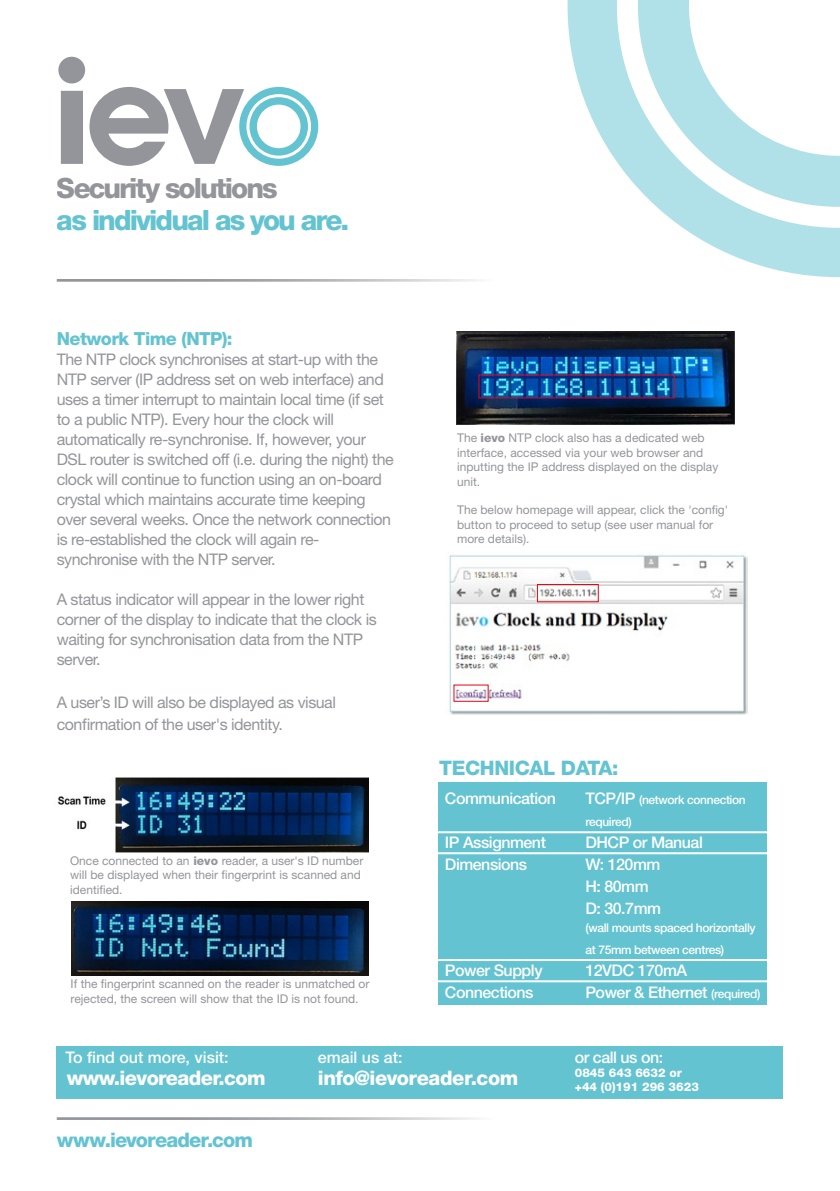
<style>
.page{position:relative;width:840px;height:1191px;background:#fff}
.page>*{position:absolute;margin:0;border:0;box-sizing:border-box;transform-origin:0 0}
.t1{font:800 28px "Helvetica Neue LT Std";letter-spacing:-.07em;color:#63c3d1}
.t2{font:800 28px "Helvetica Neue LT Std";letter-spacing:-.07em;color:#94959a}
.t3{font:800 20px "Helvetica Neue LT Std";letter-spacing:-.03em;color:#fff}
.t4{font:800 20px "Helvetica Neue LT Std";letter-spacing:-.04em;color:#63c3d1}
.t5{font:800 20px "Helvetica Neue LT Std";letter-spacing:-.02em;color:#63c3d1}
.t6{font:800 18px "Helvetica Neue LT Std";letter-spacing:-.03em;color:#63c3d1}
.t7{font:16px/20px "Helvetica Neue LT Std";letter-spacing:-.03em;color:#94959a}
.t8{font:500 16px "Helvetica Neue LT Std";letter-spacing:-.03em;color:#fff}
.t9{font:500 16px "Helvetica Neue LT Std";color:#fff}
.t10{font:12px/14.4px "Helvetica Neue LT Std";color:#94959a}
.t11{font:500 12px/22px "Helvetica Neue LT Std";letter-spacing:-.03em;color:#fff}
.t12{font:800 12px "Helvetica Neue LT Std";color:#fff}
.s1{font-weight:800}
.s2{font-size:16px}
.s3{font-size:12px}
</style>
<div class="page">
<svg style="left:567px;top:0;width:272px;height:277px"></svg>
<div style="left:438px;top:782px;width:328px;height:223px;background:#63c3d1"></div>
<hr style="left:421px;top:831px;width:366px;height:2px;background:#fff">
<hr style="left:422px;top:852px;width:365px;height:2px;background:#fff">
<hr style="left:421px;top:959px;width:365px;height:2px;background:#fff">
<hr style="left:421px;top:980px;width:365px;height:2px;background:#fff">
<hr style="left:57px;top:279px;width:725px;height:3px;background:#94959a">
<img style="left:57px;top:777px;width:311px;height:75px">
<img style="left:456px;top:331px;width:278px;height:93px">
<img style="left:449px;top:554px;width:297px;height:160px">
<div style="left:453px;top:684px;width:35px;height:18px;border:1px solid #e30613"></div>
<div style="left:536px;top:584px;width:62px;height:18px;border:1px solid #e30613"></div>
<img style="left:71px;top:902px;width:297px;height:74px">
<svg style="left:58px;top:57px;width:260px;height:109px"></svg>
<hr style="left:57px;top:1117px;width:725px;height:3px;background:#94959a">
<div style="left:57px;top:1046px;width:725px;height:52px;background:#63c3d1"></div>
<h1 class="t2" style="left:57px;top:171px;width:222px">Security solutions</h1>
<h1 class="t1" style="left:57px;top:203px;width:294px">as individual as you are.</h1>
<p class="t6" style="left:57px;top:327px;width:177px">Network Time (NTP):</p>
<p class="t7" style="left:57px;top:349px;width:338px">The NTP clock synchronises at start-up with the NTP server (IP address set on web interface) and uses a timer interrupt to maintain local time (if set to a public NTP). Every hour the clock will automatically re-synchronise. If, however, your DSL router is switched off (i.e. during the night) the clock will continue to function using an on-board crystal which maintains accurate time keeping over several weeks. Once the network connection is re-established the clock will again re&shy;synchronise with the NTP server.</p>
<p class="t7" style="left:57px;top:589px;width:321px">A status indicator will appear in the lower right corner of the display to indicate that the clock is waiting for synchronisation data from the NTP server.</p>
<p class="t7" style="left:57px;top:691px;width:280px;line-height:22px">A user’s ID will also be displayed as visual confirmation of the user's identity.</p>
<p class="t10" style="left:70px;top:853px;width:294px">Once connected to an <span class="s1">ievo</span> reader, a user's ID number will be displayed when their fingerprint is scanned and identified.</p>
<p class="t10" style="left:71px;top:976px;width:300px">If the fingerprint scanned on the reader is unmatched or rejected, the screen will show that the ID is not found.</p>
<p class="t10" style="left:457px;top:431px;width:262px">The <span class="s1">ievo</span> NTP clock also has a dedicated web interface, accessed via your web browser and inputting the IP address displayed on the display unit.</p>
<p class="t10" style="left:457px;top:503px;width:272px">The below homepage will appear, click the 'config' button to proceed to setup (see user manual for more details).</p>
<p class="t5" style="left:439px;top:755px;width:180px">TECHNICAL DATA:</p>
<p class="t8" style="left:444px;top:788px;width:112px">Communication</p>
<p class="t11" style="left:585px;top:788px;width:162px"><span class="s2">TCP/IP</span> (network connection required)</p>
<p class="t8" style="left:444px;top:832px;width:102px">IP Assignment</p>
<p class="t8" style="left:585px;top:832px;width:119px">DHCP or Manual</p>
<p class="t8" style="left:444px;top:854px;width:84px">Dimensions</p>
<p class="t8" style="left:585px;top:854px;width:76px">W: 120mm</p>
<p class="t8" style="left:585px;top:876px;width:65px">H: 80mm</p>
<p class="t8" style="left:585px;top:898px;width:77px">D: 30.7mm</p>
<p class="t11" style="left:585px;top:916px;width:172px">(wall mounts spaced horizontally at 75mm between centres)</p>
<p class="t8" style="left:444px;top:960px;width:99px">Power Supply</p>
<p class="t8" style="left:585px;top:960px;width:103px">12VDC 170mA</p>
<p class="t8" style="left:444px;top:982px;width:90px">Connections</p>
<p class="t8" style="left:585px;top:982px;width:176px">Power &amp; Ethernet <span class="s3">(required)</span></p>
<p class="t9" style="left:65px;top:1047px;width:165px">To find out more, visit:</p>
<p class="t3" style="left:67px;top:1065px;width:200px">www.ievoreader.com</p>
<p class="t4" style="left:57px;top:1127px;width:198px">www.ievoreader.com</p>
<p class="t9" style="left:318px;top:1047px;width:86px">email us at:</p>
<p class="t3" style="left:318px;top:1065px;width:202px">info@ievoreader.com</p>
<p class="t8" style="left:574px;top:1047px;width:90px">or call us on:</p>
<p class="t12" style="left:574px;top:1065px;width:108px">0845 643 6632 or</p>
<p class="t12" style="left:574px;top:1079px;width:125px">+44 (0)191 296 3623</p>
</div>
